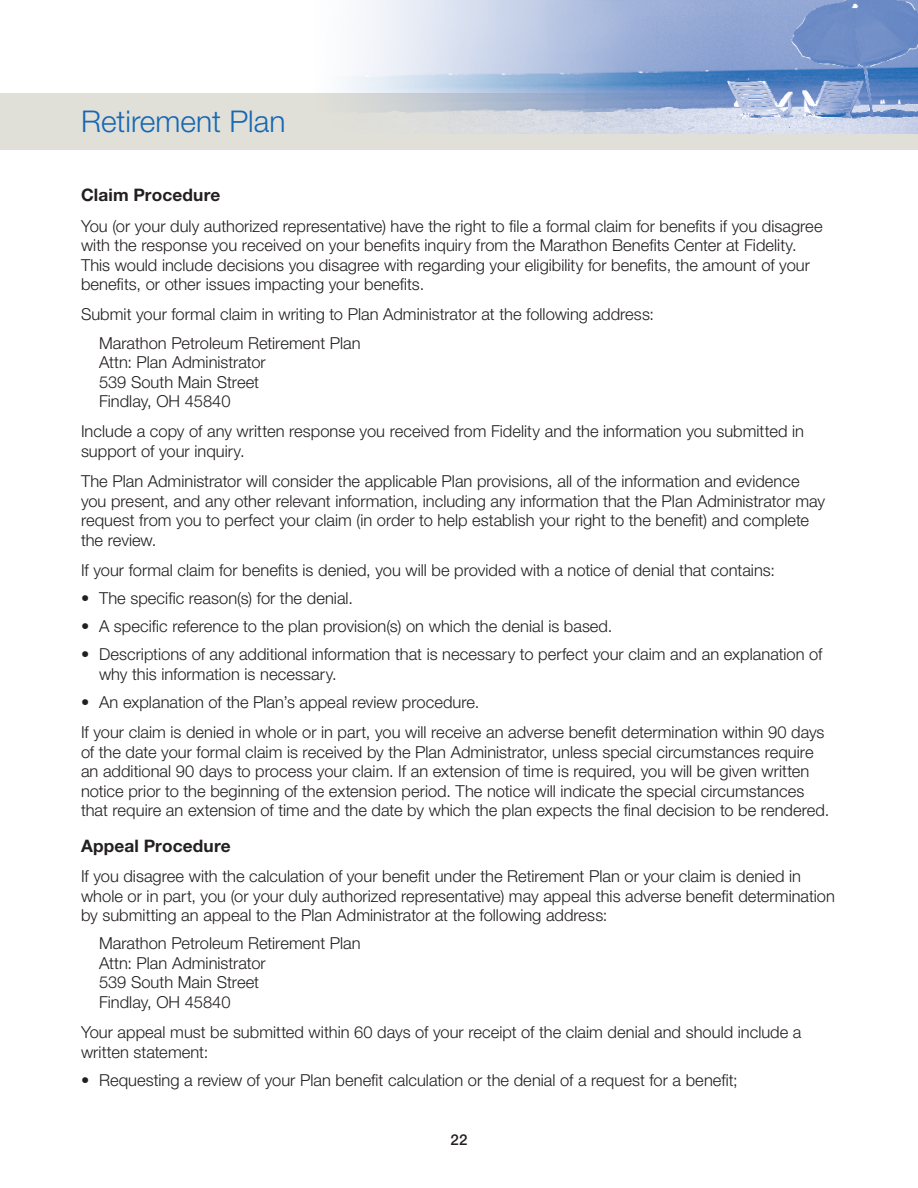
<style>
.page{position:relative;width:918px;height:1188px;background:#fff}
.page>*{position:absolute;margin:0;border:0;box-sizing:border-box;transform-origin:0 0}
.t1{font:300 30px "Helvetica Neue LT Std";color:#1768b4}
.HD_2{font:700 17.25px "Helvetica Neue LT Std";letter-spacing:.01em;color:#231f20}
.Body{font:300 16.5px/19.5px "Helvetica Neue LT Std";color:#231f20}
.Bullets_1{font:300 16.5px/19.5px "Helvetica Neue LT Std";color:#231f20}
.t2{font:500 15px "Helvetica Neue LT Std";color:#231f20}
</style>
<div class="page">
<div style="left:0;top:93px;width:918px;height:57px;background:#e1e0d8"></div>
<img style="left:345px;top:0;width:573px;height:133px">
<h1 class="t1" style="left:81px;top:103px;width:206px">Retirement Plan</h1>
<p class="HD_2" style="left:81px;top:184px;width:141px">Claim Procedure</p>
<p class="Body" style="left:81px;top:216px;width:743px">You (or your duly authorized representative) have the right to file a formal claim for benefits if you disagree with the response you received on your benefits inquiry from the Marathon Benefits Center at Fidelity.<br>This would include decisions you disagree with regarding your eligibility for benefits, the amount of your benefits, or other issues impacting your benefits.</p>
<p class="Body" style="left:81px;top:304px;width:575px">Submit your formal claim in writing to Plan Administrator at the following address:</p>
<p class="Bullets_1" style="left:99px;top:333px;width:263px">Marathon Petroleum Retirement Plan<br>Attn: Plan Administrator<br>539 South Main Street<br>Findlay, OH 45840</p>
<p class="Body" style="left:81px;top:421px;width:725px">Include a copy of any written response you received from Fidelity and the information you submitted in support of your inquiry.</p>
<p class="Body" style="left:81px;top:471px;width:746px">The Plan Administrator will consider the applicable Plan provisions, all of the information and evidence you present, and any other relevant information, including any information that the Plan Administrator may request from you to perfect your claim (in order to help establish your right to the benefit) and complete the review.</p>
<p class="Body" style="left:81px;top:560px;width:695px">If your formal claim for benefits is denied, you will be provided with a notice of denial that contains:</p>
<p class="Bullets_1" style="left:81px;top:588px;width:273px">• The specific reason(s) for the denial.</p>
<p class="Bullets_1" style="left:81px;top:616px;width:533px">• A specific reference to the plan provision(s) on which the denial is based.</p>
<p class="Bullets_1" style="left:99px;top:644px;width:725px;text-indent:-18px">• Descriptions of any additional information that is necessary to perfect your claim and an explanation of why this information is necessary.</p>
<p class="Bullets_1" style="left:81px;top:692px;width:400px">• An explanation of the Plan’s appeal review procedure.</p>
<p class="Body" style="left:81px;top:722px;width:750px">If your claim is denied in whole or in part, you will receive an adverse benefit determination within 90 days of the date your formal claim is received by the Plan Administrator, unless special circumstances require an additional 90 days to process your claim. If an extension of time is required, you will be given written notice prior to the beginning of the extension period. The notice will indicate the special circumstances that require an extension of time and the date by which the plan expects the final decision to be rendered.</p>
<p class="HD_2" style="left:81px;top:835px;width:151px">Appeal Procedure</p>
<p class="Body" style="left:81px;top:866px;width:755px">If you disagree with the calculation of your benefit under the Retirement Plan or your claim is denied in whole or in part, you (or your duly authorized representative) may appeal this adverse benefit determination by submitting an appeal to the Plan Administrator at the following address:</p>
<p class="Bullets_1" style="left:99px;top:933px;width:263px">Marathon Petroleum Retirement Plan<br>Attn: Plan Administrator<br>539 South Main Street<br>Findlay, OH 45840</p>
<p class="Body" style="left:81px;top:1022px;width:722px">Your appeal must be submitted within 60 days of your receipt of the claim denial and should include a written statement:</p>
<p class="Bullets_1" style="left:81px;top:1070px;width:658px">• Requesting a review of your Plan benefit calculation or the denial of a request for a benefit;</p>
<p class="t2" style="left:451px;top:1130px;width:18px">22</p>
</div>
